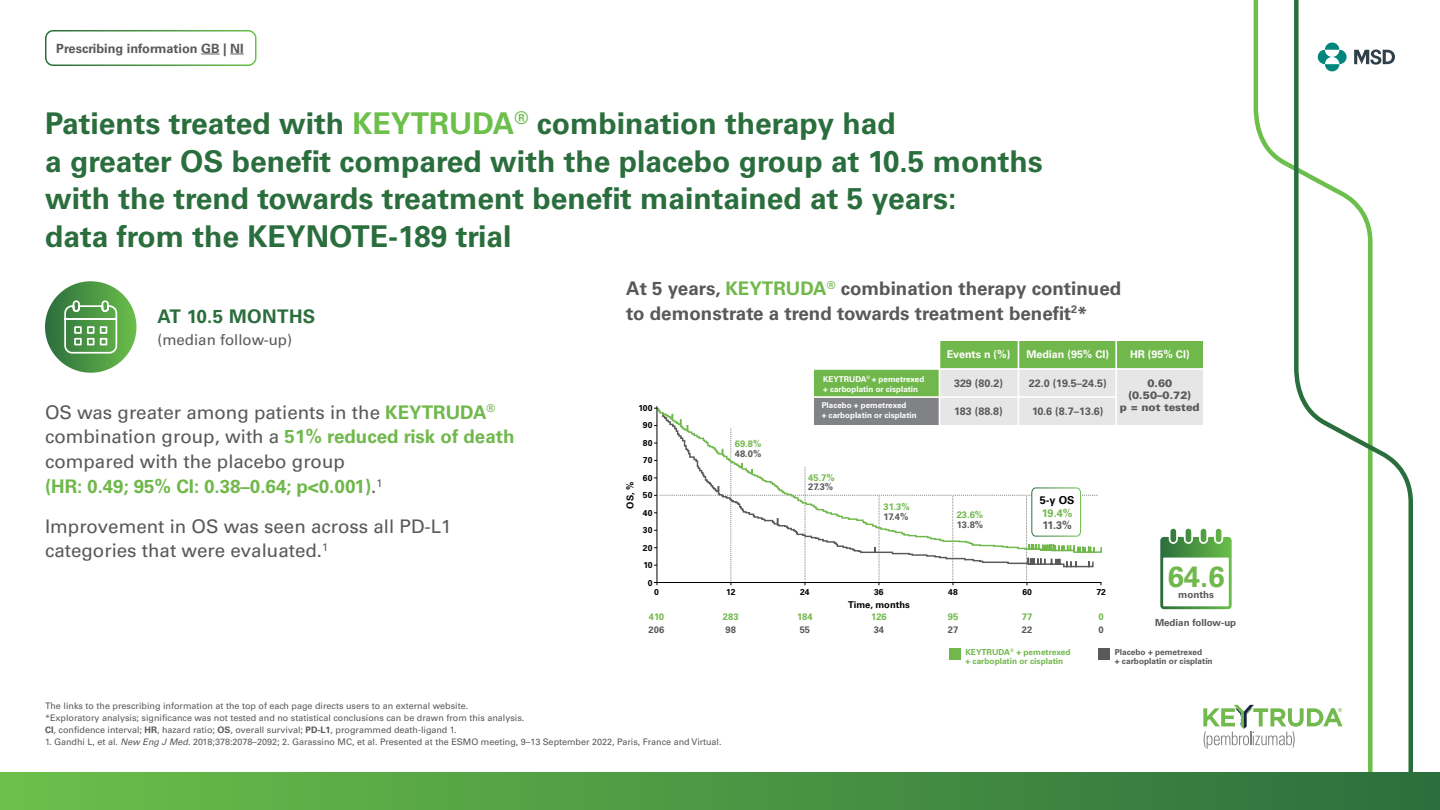
<style>
.page{position:relative;width:1440px;height:810px;background:#fff}
.page>*{position:absolute;margin:0;border:0;box-sizing:border-box;transform-origin:0 0}
.t1{font:700 30px/37.5px "Univers LT Std";color:#2b6e3d}
.t2{font:700 29.25px "Univers LT Std";color:#71b84c}
.t3{font:18.75px/24.8px "Univers LT Std";color:#59595c}
.t4{font:700 18.75px/24.8px "Univers LT Std";color:#59595c}
.t5{font:700 18.75px "Univers LT Std";letter-spacing:.02em;color:#2b6e3d}
.t6{font:15px "Univers LT Std";color:#59595c}
.t7{font:700 12.75px "Univers LT Std";color:#59595c}
.t8{font:700 10.95px "Univers LT Std";color:#71b84c}
.t9{font:700 10.95px "Univers LT Std";color:#000}
.t10{font:700 10.95px "Univers LT Std";color:#58595b}
.t11{font:700 10.73px "Univers LT Std";color:#58595b}
.t12{font:700 10.73px "Univers LT Std";color:#fff}
.t13{font:900 10.73px/11.8px "Univers LT Std";color:#58595b;text-align:center}
.t14{font:700 9.75px "Univers LT Std";color:#58595b}
.t15{font:700 9.38px "Univers LT Std";color:#71b84c}
.t16{font:700 9.38px "Univers LT Std";color:#58595b}
.t17{font:700 9.38px "Univers LT Std";color:#000}
.t18{font:9px/12px "Univers LT Std";color:#59595c}
.t19{font:700 8.55px "Univers LT Std";color:#000}
.t20{font:700 8.32px/9.3px "Univers LT Std";color:#71b84c}
.t21{font:700 8.32px/9.3px "Univers LT Std";color:#58595b}
.t22{font:700 8.02px/9.7px "Univers LT Std";color:#fff}
.s1{color:#6bbf4a}
.s2{font-weight:700;color:#71b84c}
.s3{color:#71b84c}
.s4{font-weight:700}
.s5{font-style:italic}
</style>
<div class="page">
<svg style="left:1253px;top:0;width:38px;height:169px"></svg>
<svg style="left:1291px;top:0;width:122px;height:772px"></svg>
<div style="left:0;top:772px;width:1440px;height:38px;background:linear-gradient(to right,#6bc04a,#2c6e3d)"></div>
<div style="left:1195px;top:699px;width:154px;height:54px;background:#fff"></div>
<svg style="left:1203px;top:705px;width:140px;height:44px"></svg>
<svg style="left:201px;top:54px;width:19px;height:1px"></svg>
<svg style="left:230px;top:54px;width:14px;height:1px"></svg>
<div style="left:45px;top:30px;width:211px;height:36px;border:2px solid #fff;border-radius:8px"></div>
<svg style="left:1318px;top:43px;width:29px;height:28px"></svg>
<svg style="left:1354px;top:49px;width:41px;height:16px"></svg>
<svg style="left:1160px;top:529px;width:72px;height:80px"></svg>
<div style="left:949px;top:648px;width:11px;height:11px;background:#71b84c"></div>
<div style="left:1098px;top:648px;width:12px;height:11px;background:#58595b"></div>
<div style="left:939px;top:341px;width:264px;height:28px;background:#71b84c"></div>
<div style="left:815px;top:369px;width:125px;height:28px;background:#71b84c"></div>
<div style="left:939px;top:369px;width:264px;height:56px;background:#e6e6e6"></div>
<div style="left:815px;top:397px;width:125px;height:28px;background:#808285"></div>
<hr style="left:939px;top:336px;width:1px;height:100px;background:#fff">
<hr style="left:811px;top:396px;width:306px;height:2px;background:#fff">
<hr style="left:811px;top:368px;width:420px;height:2px;background:#fff">
<hr style="left:1018px;top:336px;width:1px;height:100px;background:#fff">
<hr style="left:1115px;top:336px;width:2px;height:100px;background:#fff">
<svg style="left:654px;top:425px;width:448px;height:160px"></svg>
<svg style="left:661px;top:425px;width:433px;height:143px"></svg>
<svg style="left:655px;top:407px;width:396px;height:145px"></svg>
<hr style="left:656px;top:406px;width:1px;height:179px;background:#000">
<svg style="left:45px;top:281px;width:91px;height:92px;background:#4d9746"></svg>
<svg style="left:63px;top:300px;width:55px;height:54px"></svg>
<h3 class="t7" style="left:56px;top:41px;width:189px">Prescribing information GB | NI</h3>
<h1 class="t1" style="left:45px;top:105px;width:999px">Patients treated with <span class="s1">KEYTRUDA</span><sup>®</sup> combination therapy had<br>a greater OS benefit compared with the placebo group at 10.5 months with the trend towards treatment benefit maintained at 5 years:<br>data from the KEYNOTE-189 trial</h1>
<h3 class="t5" style="left:158px;top:305px;width:159px">AT 10.5 MONTHS</h3>
<h3 class="t6" style="left:158px;top:331px;width:136px">(median follow-up)</h3>
<h3 class="t3" style="left:45px;top:400px;width:471px">OS was greater among patients in the <span class="s2">KEYTRUDA</span><sup>® </sup>combination group, with a <span class="s2">51% reduced risk of death </span>compared with the placebo group<br><span class="s2">(HR: 0.49; 95% CI: 0.38–0.64; p&lt;0.001)</span>.<sup>1</sup></h3>
<h3 class="t3" style="left:45px;top:514px;width:408px">Improvement in OS was seen across all PD-L1 categories that were evaluated.<sup>1</sup></h3>
<h3 class="t4" style="left:626px;top:276px;width:497px">At 5 years, <span class="s3">KEYTRUDA</span><sup>®</sup> combination therapy continued to demonstrate a trend towards treatment benefit<sup>2</sup>*</h3>
<p class="t19" style="left:639px;top:403px;width:15px">100</p>
<p class="t19" style="left:643px;top:420px;width:11px">90</p>
<p class="t19" style="left:643px;top:438px;width:11px">80</p>
<p class="t17" style="left:625px;top:509px;width:28px;rotate:-90deg">OS, %</p>
<p class="t19" style="left:643px;top:455px;width:11px">70</p>
<p class="t19" style="left:643px;top:473px;width:11px">60</p>
<p class="t19" style="left:643px;top:490px;width:11px">50</p>
<p class="t19" style="left:643px;top:508px;width:11px">40</p>
<p class="t19" style="left:643px;top:525px;width:11px">30</p>
<p class="t19" style="left:643px;top:543px;width:11px">20</p>
<p class="t19" style="left:643px;top:560px;width:10px">10</p>
<p class="t19" style="left:648px;top:578px;width:6px">0</p>
<p class="t15" style="left:735px;top:439px;width:28px">69.8%</p>
<p class="t16" style="left:735px;top:449px;width:28px">48.0%</p>
<p class="t22" style="left:823px;top:374px;width:103px">KEYTRUDA<sup>®</sup> + pemetrexed + carboplatin or cisplatin</p>
<p class="t22" style="left:822px;top:400px;width:96px">Placebo + pemetrexed<br>+ carboplatin or cisplatin</p>
<p class="t12" style="left:947px;top:348px;width:65px">Events n (%)</p>
<p class="t11" style="left:954px;top:377px;width:50px">329 (80.2)</p>
<p class="t11" style="left:954px;top:405px;width:50px">183 (88.8)</p>
<p class="t12" style="left:1026px;top:348px;width:84px">Median (95% CI)</p>
<p class="t11" style="left:1029px;top:377px;width:79px">22.0 (19.5–24.5)</p>
<p class="t11" style="left:1032px;top:405px;width:73px">10.6 (8.7–13.6)</p>
<p class="t15" style="left:808px;top:472px;width:28px">45.7%</p>
<p class="t16" style="left:808px;top:482px;width:26px">27.3%</p>
<p class="t15" style="left:884px;top:501px;width:28px">31.3%</p>
<p class="t16" style="left:884px;top:511px;width:26px">17.4%</p>
<p class="t15" style="left:957px;top:509px;width:28px">23.6%</p>
<p class="t16" style="left:957px;top:519px;width:28px">13.8%</p>
<p class="t9" style="left:1040px;top:494px;width:36px">5-y OS</p>
<p class="t10" style="left:1042px;top:519px;width:31px">11.3%</p>
<p class="t8" style="left:1042px;top:507px;width:32px">19.4%</p>
<p class="t19" style="left:654px;top:587px;width:6px">0</p>
<p class="t19" style="left:726px;top:587px;width:11px">12</p>
<p class="t19" style="left:800px;top:587px;width:11px">24</p>
<p class="t19" style="left:874px;top:587px;width:11px">36</p>
<p class="t19" style="left:948px;top:587px;width:11px">48</p>
<p class="t19" style="left:1022px;top:587px;width:11px">60</p>
<p class="t19" style="left:1096px;top:587px;width:11px">72</p>
<p class="t15" style="left:649px;top:611px;width:17px">410</p>
<p class="t15" style="left:723px;top:611px;width:17px">283</p>
<p class="t15" style="left:797px;top:611px;width:17px">184</p>
<p class="t15" style="left:871px;top:611px;width:17px">126</p>
<p class="t17" style="left:848px;top:599px;width:63px">Time, months</p>
<p class="t15" style="left:948px;top:611px;width:12px">95</p>
<p class="t15" style="left:1022px;top:611px;width:12px">77</p>
<p class="t15" style="left:1099px;top:611px;width:7px">0</p>
<p class="t16" style="left:649px;top:624px;width:17px">206</p>
<p class="t16" style="left:800px;top:624px;width:12px">55</p>
<p class="t16" style="left:874px;top:624px;width:12px">34</p>
<p class="t16" style="left:948px;top:624px;width:12px">27</p>
<p class="t16" style="left:1022px;top:624px;width:12px">22</p>
<p class="t16" style="left:1099px;top:624px;width:7px">0</p>
<p class="t16" style="left:726px;top:624px;width:12px">98</p>
<p class="t12" style="left:1130px;top:348px;width:61px">HR (95% CI)</p>
<p class="t13" style="left:1120px;top:377px;width:81px">0.60 (0.50–0.72)<br>p = not tested</p>
<h2 class="t2" style="left:1168px;top:559px;width:58px">64.6</h2>
<p class="t14" style="left:1178px;top:589px;width:37px">months</p>
<p class="t14" style="left:1155px;top:617px;width:83px">Median follow-up</p>
<p class="t20" style="left:965px;top:647px;width:107px">KEYTRUDA<sup>®</sup> + pemetrexed + carboplatin or cisplatin</p>
<p class="t21" style="left:1115px;top:647px;width:99px">Placebo + pemetrexed<br>+ carboplatin or cisplatin</p>
<p class="t18" style="left:45px;top:700px;width:481px">The links to the prescribing information at the top of each page directs users to an external website. *Exploratory analysis; significance was not tested and no statistical conclusions can be drawn from this analysis.<br><span class="s4">CI</span>, confidence interval; <span class="s4">HR</span>, hazard ratio; <span class="s4">OS</span>, overall survival; <span class="s4">PD-L1</span>, programmed death-ligand 1.</p>
<p class="t18" style="left:45px;top:736px;width:678px">1. Gandhi L, et al. <span class="s5">New Eng J Med</span>. 2018;378:2078–2092; 2. Garassino MC, et al. Presented at the ESMO meeting, 9–13 September 2022, Paris, France and Virtual.</p>
</div>
